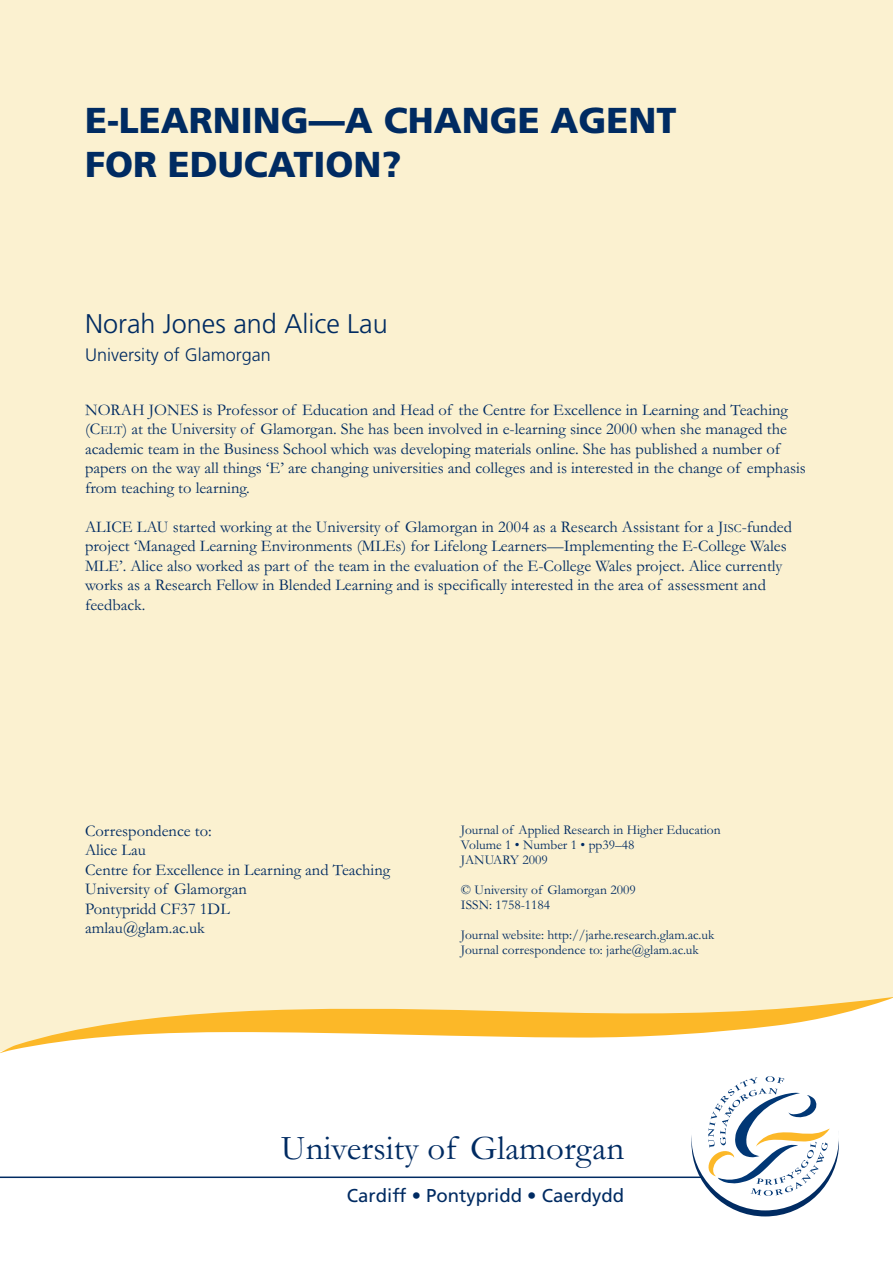
<style>
.page{position:relative;width:893px;height:1263px;background:#fff}
.page>*{position:absolute;margin:0;border:0;box-sizing:border-box;transform-origin:0 0}
.t1{font:900 36px/43.2px "Frutiger";color:#002b62}
.t2{font:34.95px "Garamond";color:#002b62}
.t3{font:300 27px "Frutiger";color:#002b62}
.t4{font:18.6px "Frutiger";color:#002b62}
.t5{font:300 18px "Frutiger";color:#002b62}
.t6{font:16.5px/19.5px "Garamond";color:#002b62}
.t7{font:13.5px/15px "Garamond";color:#002b62}
.s1{font-size:12.3px}
</style>
<div class="page">
<div style="left:0;top:0;width:893px;height:1062px;background:#fbf1d0"></div>
<svg style="left:0;top:1054px;width:893px;height:163px"></svg>
<svg style="left:0;top:997px;width:893px;height:57px"></svg>
<hr style="left:0;top:1176px;width:712px;height:2px;background:#002b62">
<svg style="left:691px;top:1069px;width:148px;height:147px"></svg>
<div style="left:691px;top:1063px;width:148px;height:147px;background:#fff;border-radius:50%"></div>
<svg style="left:707px;top:1076px;width:123px;height:120px"></svg>
<h1 class="t1" style="left:85px;top:102px;width:593px">E-LEARNING—A CHANGE AGENT<br>FOR EDUCATION?</h1>
<h3 class="t3" style="left:85px;top:313px;width:304px">Norah Jones and Alice Lau</h3>
<p class="t5" style="left:85px;top:348px;width:187px">University of Glamorgan</p>
<p class="t6" style="left:85px;top:399px;width:722px">NORAH JONES is Professor of Education and Head of the Centre for Excellence in Learning and Teaching (C<span class="s1">ELT</span>) at the University of Glamorgan. She has been involved in e-learning since 2000 when she managed the academic team in the Business School which was developing materials online. She has published a number of papers on the way all things ‘E’ are changing universities and colleges and is interested in the change of emphasis from teaching to learning.</p>
<p class="t6" style="left:85px;top:516px;width:708px">ALICE LAU started working at the University of Glamorgan in 2004 as a Research Assistant for a J<span class="s1">ISC</span>-funded project ‘Managed Learning Environments (MLEs) for Lifelong Learners—Implementing the E-College Wales MLE’. Alice also worked as part of the team in the evaluation of the E-College Wales project. Alice currently works as a Research Fellow in Blended Learning and is specifically interested in the area of assessment and feedback.</p>
<p class="t6" style="left:85px;top:820px;width:307px">Correspondence to:<br>Alice Lau<br>Centre for Excellence in Learning and Teaching<br>University of Glamorgan<br>Pontypridd CF37 1DL<br>amlau@glam.ac.uk</p>
<p class="t7" style="left:461px;top:822px;width:261px">Journal of Applied Research in Higher Education<br>Volume 1 • Number 1 • pp39–48<br>JANUARY 2009</p>
<p class="t7" style="left:461px;top:882px;width:176px">© University of Glamorgan 2009<br>ISSN: 1758-1184</p>
<p class="t7" style="left:461px;top:927px;width:255px">Journal website: http://jarhe.research.glam.ac.uk<br>Journal correspondence to: jarhe@glam.ac.uk</p>
<h2 class="t2" style="left:281px;top:1126px;width:345px">University of Glamorgan</h2>
<p class="t4" style="left:347px;top:1188px;width:279px">Cardiff • Pontypridd • Caerdydd</p>
</div>
